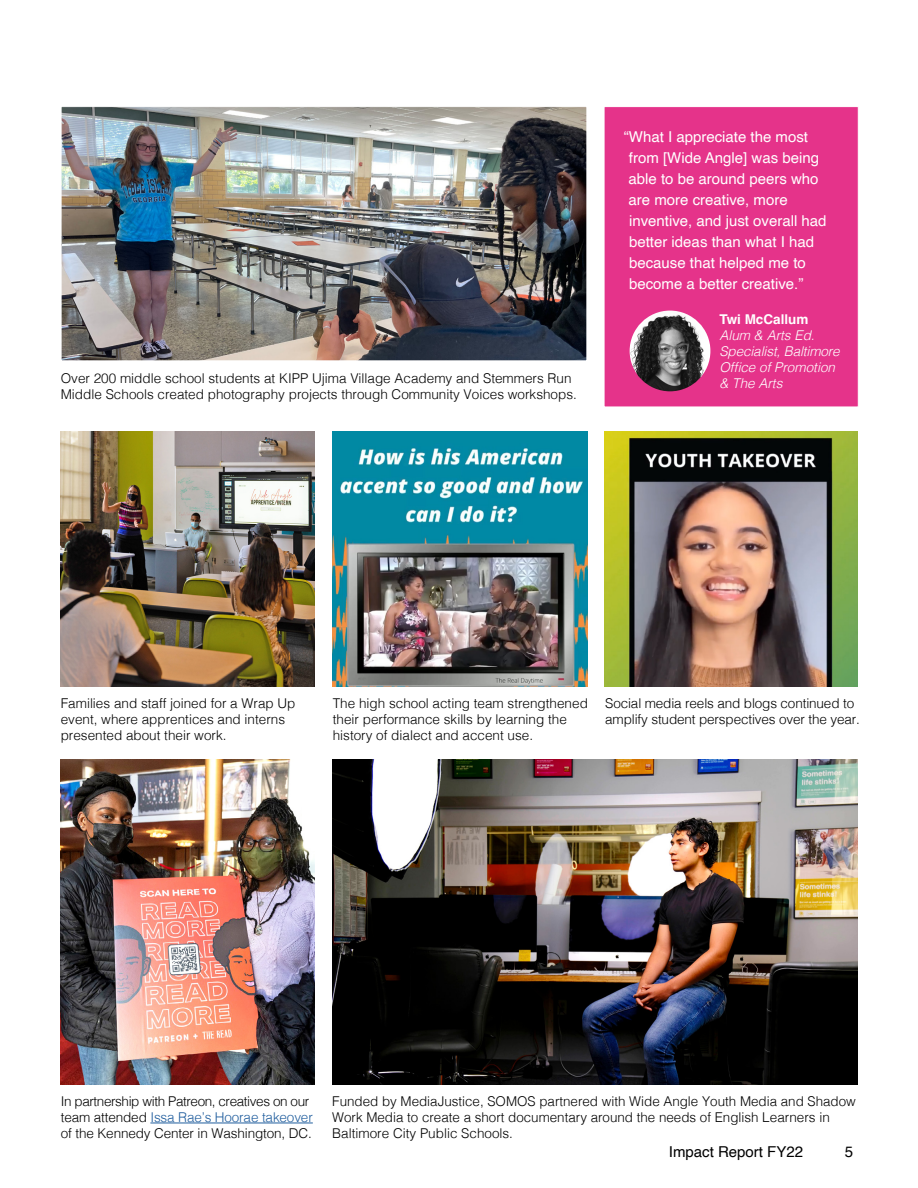
<style>
.page{position:relative;width:918px;height:1188px;background:#fff}
.page>*{position:absolute;margin:0;border:0;box-sizing:border-box;transform-origin:0 0}
.t1{font:15px/21px "Helvetica";color:#fff}
.t2{font:15px "Helvetica";color:#000}
.t3{font:300 13.5px/16.2px "Helvetica";color:#000}
.t4{font:italic 300 13.5px/16.2px "Helvetica";color:#fff}
.t5{font:700 13.5px "Helvetica";color:#fff}
.s1{color:#215e9e}
</style>
<div class="page">
<div style="left:604px;top:106px;width:255px;height:301px;background:#e5338a;border:1px solid #fff"></div>
<img style="left:333px;top:759px;width:524px;height:325px">
<img style="left:61px;top:431px;width:253px;height:255px">
<img style="left:605px;top:431px;width:252px;height:255px">
<img style="left:333px;top:431px;width:255px;height:255px">
<hr style="left:150px;top:1123px;width:163px;height:1px;background:#215e9e">
<img style="left:61px;top:759px;width:253px;height:325px">
<img style="left:63px;top:108px;width:522px;height:251px">
<div style="left:61px;top:106px;width:526px;height:255px;border:1px solid #fff"></div>
<img style="left:630px;top:311px;width:80px;height:80px;border-radius:40px">
<p class="t3" style="left:61px;top:369px;width:518px">Over 200 middle school students at KIPP Ujima Village Academy and Stemmers Run<br>Middle Schools created photography projects through Community Voices workshops.</p>
<p class="t1" style="left:629px;top:127px;width:200px;text-indent:-5px">“What I appreciate the most from [Wide Angle] was being able to be around peers who are more creative, more inventive, and just overall had better ideas than what I had because that helped me to become a better creative.”</p>
<p class="t5" style="left:719px;top:311px;width:91px">Twi McCallum</p>
<p class="t4" style="left:719px;top:326px;width:122px">Alum &amp; Arts Ed.<br>Specialist, Baltimore<br>Office of Promotion &amp; The Arts</p>
<p class="t3" style="left:61px;top:694px;width:236px">Families and staff joined for a Wrap Up event, where apprentices and interns presented about their work.</p>
<p class="t3" style="left:333px;top:694px;width:257px">The high school acting team strengthened their performance skills by learning the history of dialect and accent use.</p>
<p class="t3" style="left:605px;top:694px;width:256px">Social media reels and blogs continued to amplify student perspectives over the year.</p>
<p class="t3" style="left:61px;top:1092px;width:254px">In partnership with Patreon, creatives on our team attended <span class="s1">Issa Rae’s Hoorae takeover </span>of the Kennedy Center in Washington, DC.</p>
<p class="t3" style="left:332px;top:1092px;width:525px">Funded by MediaJustice, SOMOS partnered with Wide Angle Youth Media and Shadow<br>Work Media to create a short documentary around the needs of English Learners in<br>Baltimore City Public Schools.</p>
<p class="t2" style="left:669px;top:1140px;width:136px">Impact Report FY22</p>
<p class="t2" style="left:845px;top:1140px;width:10px">5</p>
</div>
